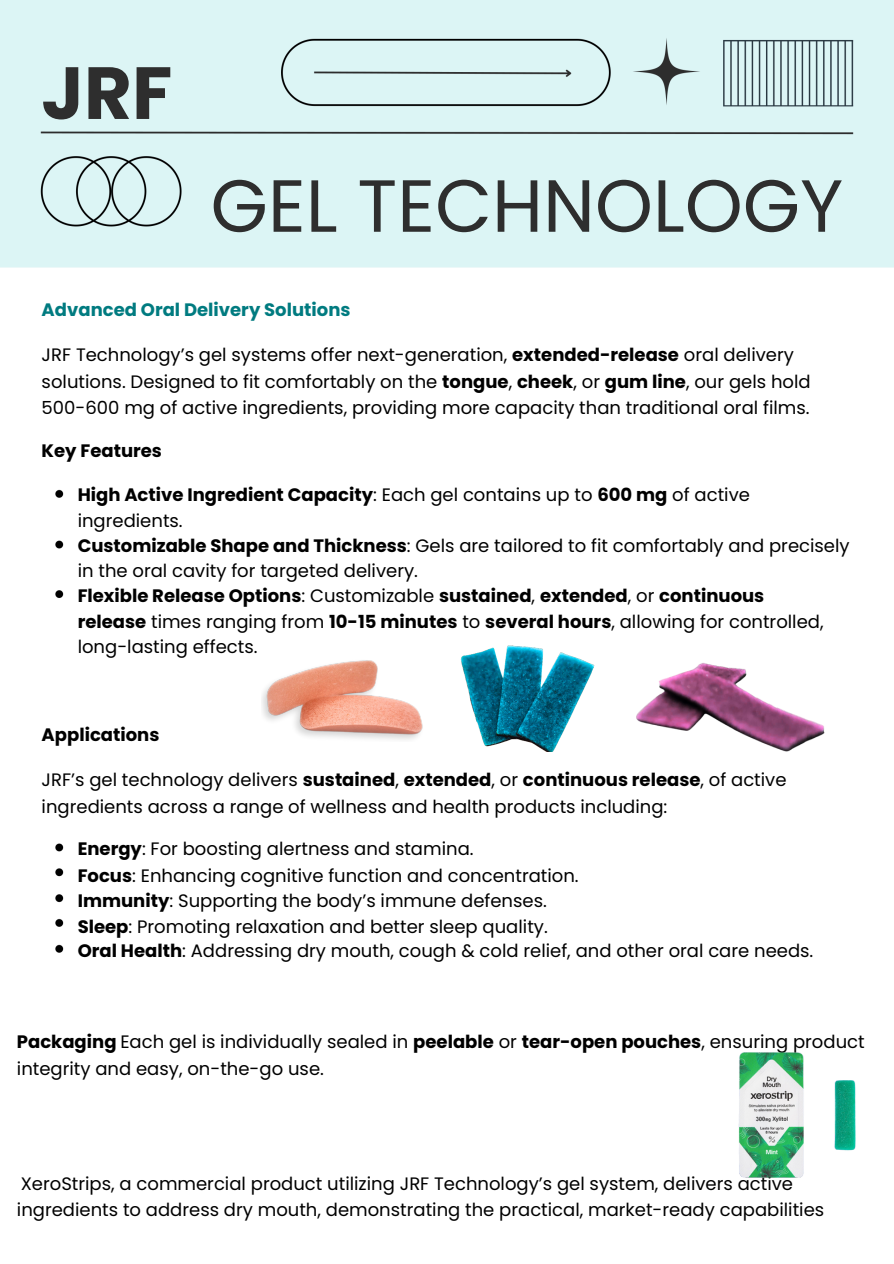
<style>
.page{position:relative;width:894px;height:1264px;background:#fff}
.page>*{position:absolute;margin:0;border:0;box-sizing:border-box;transform-origin:0 0}
.t1{font:73.65px "Poppins";color:#2e2e2e}
.t2{font:700 73.65px "Poppins";color:#2e2e2e}
.t3{font:18px "Poppins";color:#000}
.t4{font:700 18px "Poppins";color:#000}
.t5{font:700 18px "Poppins";color:#007b80}
.s1{font-weight:700}
.s2{font-weight:400}
</style>
<div class="page">
<img style="left:0;top:0;width:893px;height:953px">
<img style="left:738px;top:1052px;width:118px;height:126px">
<img style="left:459px;top:640px;width:136px;height:111px">
<img style="left:261px;top:650px;width:162px;height:91px">
<img style="left:630px;top:658px;width:197px;height:97px">
<p class="t2" style="left:41px;top:42px;width:132px">JRF</p>
<p class="t1" style="left:210px;top:154px;width:634px">GEL TECHNOLOGY</p>
<p class="t5" style="left:42px;top:297px;width:310px">Advanced Oral Delivery Solutions</p>
<p class="t3" style="left:42px;top:342px;width:753px">JRF Technology’s gel systems offer next-generation, <span class="s1">extended-release</span> oral delivery</p>
<p class="t3" style="left:42px;top:369px;width:770px">solutions. Designed to fit comfortably on the <span class="s1">tongue</span>, <span class="s1">cheek</span>, or <span class="s1">gum line</span>, our gels hold</p>
<p class="t3" style="left:42px;top:395px;width:769px">500-600 mg of active ingredients, providing more capacity than traditional oral films.</p>
<p class="t4" style="left:42px;top:438px;width:122px">Key Features</p>
<p class="t4" style="left:78px;top:482px;width:673px">High Active Ingredient Capacity<span class="s2">: Each gel contains up to</span> 600 mg <span class="s2">of active</span></p>
<p class="t3" style="left:78px;top:508px;width:106px">ingredients.</p>
<p class="t3" style="left:78px;top:533px;width:773px"><span class="s1">Customizable Shape and Thickness</span>: Gels are tailored to fit comfortably and precisely</p>
<p class="t3" style="left:78px;top:557px;width:342px">in the oral cavity for targeted delivery.</p>
<p class="t4" style="left:78px;top:583px;width:688px">Flexible Release Options<span class="s2">: Customizable</span> sustained<span class="s2">,</span> extended<span class="s2">, or</span> continuous</p>
<p class="t3" style="left:78px;top:609px;width:747px"><span class="s1">release</span> times ranging from <span class="s1">10-15 minutes</span> to <span class="s1">several hours</span>, allowing for controlled,</p>
<p class="t3" style="left:78px;top:634px;width:181px">long-lasting effects.</p>
<p class="t4" style="left:42px;top:721px;width:119px">Applications</p>
<p class="t3" style="left:42px;top:766px;width:746px">JRF’s gel technology delivers <span class="s1">sustained</span>, <span class="s1">extended</span>, or <span class="s1">continuous release</span>, of active</p>
<p class="t3" style="left:42px;top:793px;width:627px">ingredients across a range of wellness and health products including:</p>
<p class="t3" style="left:78px;top:836px;width:397px"><span class="s1">Energy</span>: For boosting alertness and stamina.</p>
<p class="t3" style="left:78px;top:863px;width:502px"><span class="s1">Focus</span>: Enhancing cognitive function and concentration.</p>
<p class="t3" style="left:78px;top:887px;width:470px"><span class="s1">Immunity</span>: Supporting the body’s immune defenses.</p>
<p class="t3" style="left:78px;top:913px;width:471px"><span class="s1">Sleep</span>: Promoting relaxation and better sleep quality.</p>
<p class="t3" style="left:78px;top:938px;width:737px"><span class="s1">Oral Health</span>: Addressing dry mouth, cough &amp; cold relief, and other oral care needs.</p>
<p class="t3" style="left:17px;top:1029px;width:849px"><span class="s1">Packaging</span> Each gel is individually sealed in <span class="s1">peelable</span> or <span class="s1">tear-open pouches</span>, ensuring product</p>
<h1 class="t3" style="left:17px;top:1056px;width:308px">integrity and easy, on-the-go use.</h1>
<h2 class="t3" style="left:21px;top:1171px;width:773px">XeroStrips, a commercial product utilizing JRF Technology’s gel system, delivers active</h2>
<p class="t3" style="left:17px;top:1196px;width:808px">ingredients to address dry mouth, demonstrating the practical, market-ready capabilities</p>
</div>
